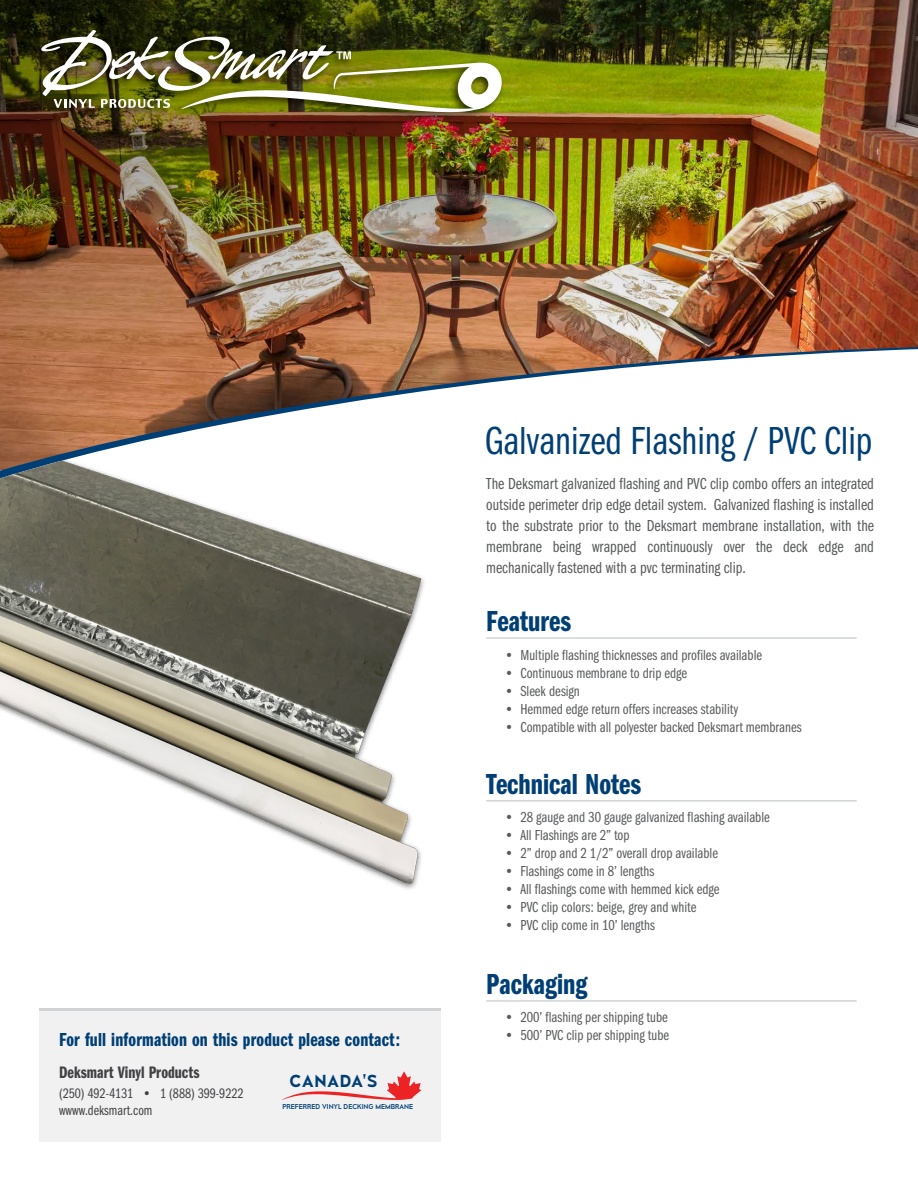
<style>
.page{position:relative;width:918px;height:1188px;background:#fff}
.page>*{position:absolute;margin:0;border:0;box-sizing:border-box;transform-origin:0 0}
.t1{font:40.5px "Franklin Gothic URW Com Boo";color:#003f75}
.t2{font:30px "Franklin Gothic URW Com Dem";color:#003f75}
.t3{font:19.5px "Franklin Gothic URW Com Dem";letter-spacing:.01em;color:#003f75}
.t4{font:17.25px "Franklin Gothic URW Com Dem";color:#414042}
.t5{font:16.5px/21px "Franklin Gothic URW Com Boo";color:#58595b;text-align:justify}
.t6{font:15.9px "Mesmerize Sb";letter-spacing:.05em;color:#003f75}
.t7{font:15px "Franklin Gothic URW Com Boo";color:#58595b}
.t8{font:14.25px/17.1px "Franklin Gothic URW Com Boo";color:#414042}
.t9{font:6.45px "Mesmerize Rg";color:#003f75}
</style>
<div class="page">
<img style="left:0;top:0;width:918px;height:346px">
<img style="left:29px;top:24px;width:479px;height:101px">
<img style="left:41px;top:30px;width:463px;height:82px">
<svg style="left:0;top:348px;width:918px;height:43px"></svg>
<hr style="left:486px;top:637px;width:371px;height:2px;background:#d1d3d4">
<hr style="left:486px;top:800px;width:371px;height:2px;background:#d1d3d4">
<hr style="left:486px;top:1000px;width:371px;height:2px;background:#d1d3d4">
<img style="left:0;top:391px;width:425px;height:498px">
<div style="left:39px;top:1009px;width:401px;height:133px;background:#f1f1f2"></div>
<hr style="left:39px;top:1009px;width:401px;height:2px;background:#d1d3d4">
<svg style="left:282px;top:1071px;width:139px;height:29px"></svg>
<h3 class="t3" style="left:59px;top:1026px;width:343px">For full information on this product please contact:</h3>
<p class="t4" style="left:59px;top:1060px;width:142px">Deksmart Vinyl Products</p>
<p class="t8" style="left:59px;top:1084px;width:186px">(250) 492-4131 • 1 (888) 399-9222 wwww.deksmart.com</p>
<p class="t6" style="left:290px;top:1071px;width:90px">CANADA’S</p>
<p class="t9" style="left:282px;top:1102px;width:132px">PREFERRED VINYL DECKING MEMBRANE</p>
<h1 class="t1" style="left:485px;top:413px;width:389px">Galvanized Flashing / PVC Clip</h1>
<p class="t5" style="left:486px;top:472px;width:389px">The Deksmart galvanized flashing and PVC clip combo offers an integrated outside perimeter drip edge detail system. Galvanized flashing is installed to the substrate prior to the Deksmart membrane installation, with the membrane being wrapped continuously over the deck edge and mechanically fastened with a pvc terminating clip.</p>
<h2 class="t2" style="left:486px;top:600px;width:87px">Features</h2>
<p class="t7" style="left:504px;top:644px;width:259px">• Multiple flashing thicknesses and profiles available</p>
<p class="t7" style="left:504px;top:662px;width:184px">• Continuous membrane to drip edge</p>
<p class="t7" style="left:504px;top:680px;width:77px">• Sleek design</p>
<p class="t7" style="left:504px;top:698px;width:235px">• Hemmed edge return offers increases stability</p>
<p class="t7" style="left:504px;top:716px;width:299px">• Compatible with all polyester backed Deksmart membranes</p>
<h2 class="t2" style="left:486px;top:763px;width:157px">Technical Notes</h2>
<p class="t7" style="left:504px;top:807px;width:267px">• 28 gauge and 30 gauge galvanized flashing available</p>
<p class="t7" style="left:504px;top:825px;width:127px">• All Flashings are 2” top</p>
<p class="t7" style="left:504px;top:843px;width:215px">• 2” drop and 2 1/2” overall drop available</p>
<p class="t7" style="left:504px;top:861px;width:152px">• Flashings come in 8’ lengths</p>
<p class="t7" style="left:504px;top:879px;width:217px">• All flashings come with hemmed kick edge</p>
<p class="t7" style="left:504px;top:897px;width:194px">• PVC clip colors: beige, grey and white</p>
<p class="t7" style="left:504px;top:915px;width:152px">• PVC clip come in 10’ lengths</p>
<h2 class="t2" style="left:486px;top:963px;width:103px">Packaging</h2>
<p class="t7" style="left:504px;top:1007px;width:165px">• 200’ flashing per shipping tube</p>
<p class="t7" style="left:504px;top:1025px;width:166px">• 500’ PVC clip per shipping tube</p>
</div>
